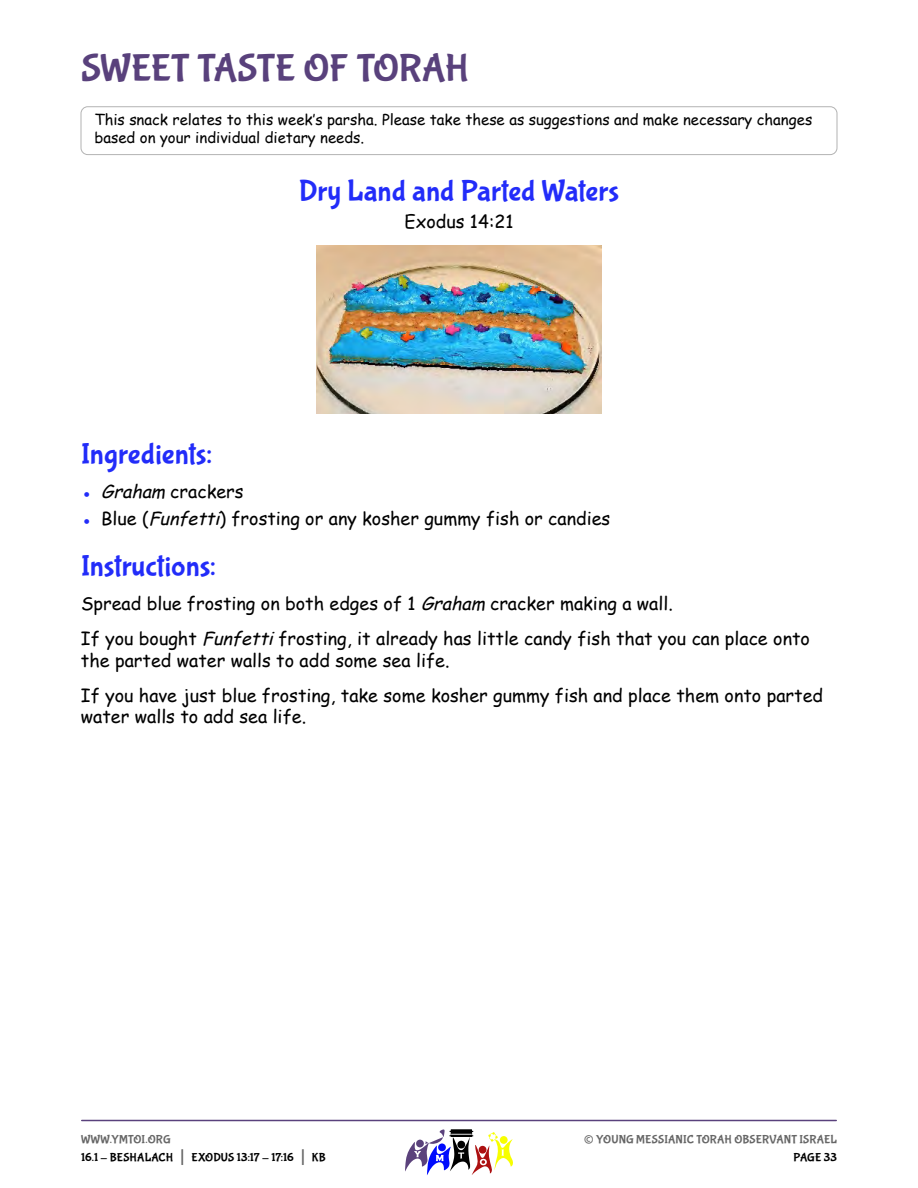
<style>
.page{position:relative;width:918px;height:1188px;background:#fff}
.page>*{position:absolute;margin:0;border:0;box-sizing:border-box;transform-origin:0 0}
.Heading{font:39px "Bubblegum Sans";letter-spacing:-.01em;color:#59417c}
.Sub_Heading{font:30px "Bubblegum Sans";letter-spacing:.005em;color:#222cf9}
.Sub_Heading_Center_Cntd{font:30px "Bubblegum Sans";letter-spacing:.005em;color:#222cf9}
.t1{font:27px "Bubblegum Sans";color:#666}
.Body_Text{font:18px/21.6px "Comic Sans MS";color:#000}
.Body_Text_-_Center{font:18px "Comic Sans MS";color:#000}
.Body_Text_-_Instructions_Col__Width{font:15px/18px "Comic Sans MS";color:#000}
.t2{font:12px/18px "Bubblegum Sans";letter-spacing:.01em;color:#000}
.t3{font:12px "Bubblegum Sans";letter-spacing:.01em;color:#666}
.s1{color:#222cf9}
.s2{font-style:italic}
.s3{color:#666}
.s4{font-size:21px;color:#666}
</style>
<div class="page">
<hr style="left:82px;top:1120px;width:754px;height:1px;background:#59417c">
<svg style="left:405px;top:1129px;width:108px;height:46px"></svg>
<div style="left:81px;top:106px;width:756px;height:49px;border:1px solid #b3b3b3;border-radius:7px"></div>
<img style="left:317px;top:245px;width:284px;height:169px">
<p class="Heading" style="left:81px;top:47px;width:390px">SWEET TASTE OF TORAH</p>
<p class="Body_Text_-_Instructions_Col__Width" style="left:94px;top:111px;width:719px">This snack relates to this week’s parsha. Please take these as suggestions and make necessary changes based on your individual dietary needs.</p>
<p class="Sub_Heading_Center_Cntd" style="left:299px;top:174px;width:322px">Dry Land and Parted Waters</p>
<p class="Body_Text_-_Center" style="left:405px;top:208px;width:110px">Exodus 14:21</p>
<p class="Sub_Heading" style="left:81px;top:438px;width:133px">Ingredients:</p>
<p class="Body_Text" style="left:81px;top:480px;width:164px"><span class="s1">●</span> <span class="s2">Graham</span> crackers</p>
<p class="Body_Text" style="left:81px;top:508px;width:531px"><span class="s1">●</span> Blue (<span class="s2">Funfetti</span>) frosting or any kosher gummy fish or candies</p>
<p class="Sub_Heading" style="left:81px;top:549px;width:136px">Instructions:</p>
<p class="Body_Text" style="left:81px;top:592px;width:593px">Spread blue frosting on both edges of 1 <span class="s2">Graham</span> cracker making a wall.</p>
<p class="Body_Text" style="left:81px;top:627px;width:731px">If you bought <span class="s2">Funfetti</span>frosting, it already has little candy fish that you can place onto the parted water walls to add some sea life.</p>
<p class="Body_Text" style="left:81px;top:684px;width:744px">If you have just blue frosting, take some kosher gummy fish and place them onto parted water walls to add sea life.</p>
<p class="t2" style="left:81px;top:1131px;width:246px"><span class="s3">WWW.YMTOI.ORG<br></span>16.1 - BESHALACH <span class="s4">|</span> EXODUS 13:17 - 17:16 <span class="s4">|</span> KB</p>
<h3 class="t1" style="left:584px;top:1124px;width:12px">©</h3>
<p class="t3" style="left:596px;top:1133px;width:242px">YOUNG MESSIANIC TORAH OBSERVANT ISRAEL</p>
<p class="t2" style="left:793px;top:1149px;width:45px">PAGE 33</p>
</div>
